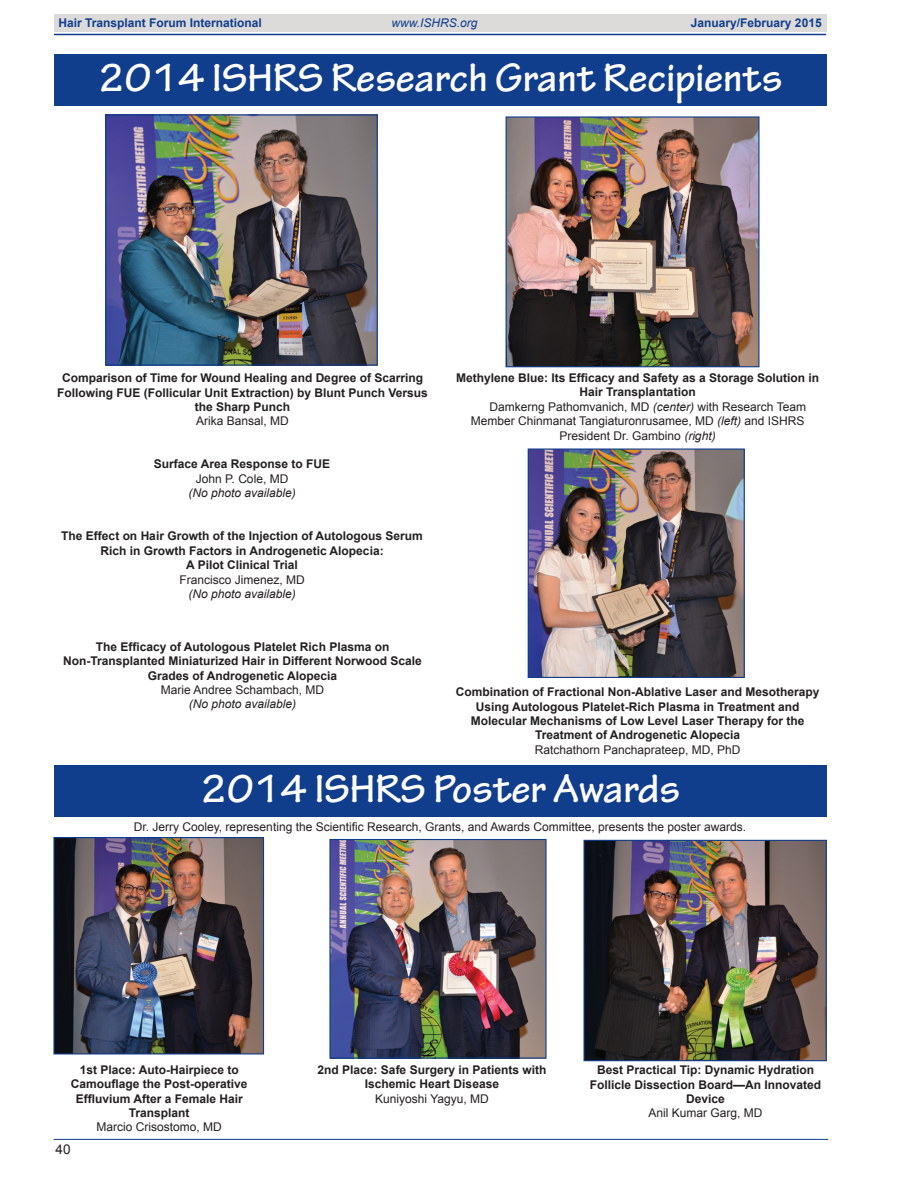
<style>
.page{position:relative;width:918px;height:1188px;background:#fff}
.page>*{position:absolute;margin:0;border:0;box-sizing:border-box;transform-origin:0 0}
.Body_first_para{font:700 42px "Tekton Pro";color:#fff}
.t1{font:13.5px "Arial";color:#231f20}
.Body_no_Indent{font:700 12px/14.4px "Arial";color:#231f20;text-align:center}
.Body_text{font:12px "Arial";color:#231f20}
.Body_no_Indent-2{font:12px "Arial";color:#231f20}
.Body_no_Indent-3{font:italic 12px "Arial";color:#231f20}
.t2{font:700 12px "Arial";color:#103d8c}
.t3{font:italic 12px "Arial";color:#103d8c}
.s1{font-style:italic}
</style>
<div class="page">
<div style="left:54px;top:14px;width:773px;height:18px;background:#dcdbda"></div>
<hr style="left:54px;top:34px;width:772px;height:1px;background:#103d8c">
<hr style="left:54px;top:1139px;width:774px;height:1px;background:#103d8c">
<div style="left:54px;top:54px;width:772px;height:51px;background:#103d8c"></div>
<img style="left:107px;top:116px;width:269px;height:248px">
<div style="left:105px;top:114px;width:273px;height:252px;border:1px solid #103d8c"></div>
<img style="left:530px;top:450px;width:213px;height:226px">
<div style="left:528px;top:448px;width:217px;height:230px;border:1px solid #103d8c"></div>
<img style="left:508px;top:118px;width:250px;height:247px">
<div style="left:506px;top:116px;width:254px;height:251px;border:1px solid #103d8c"></div>
<div style="left:54px;top:765px;width:772px;height:51px;background:#103d8c"></div>
<img style="left:55px;top:839px;width:207px;height:213px">
<div style="left:53px;top:837px;width:211px;height:217px;border:1px solid #103d8c"></div>
<img style="left:331px;top:841px;width:214px;height:216px">
<div style="left:329px;top:839px;width:218px;height:220px;border:1px solid #103d8c"></div>
<img style="left:586px;top:842px;width:239px;height:217px">
<div style="left:584px;top:840px;width:243px;height:221px;border:1px solid #103d8c"></div>
<p class="t2" style="left:58px;top:15px;width:205px">Hair Transplant Forum International</p>
<p class="t3" style="left:392px;top:15px;width:88px">www.ISHRS.org</p>
<p class="t2" style="left:691px;top:15px;width:132px">January/February 2015</p>
<p class="Body_first_para" style="left:98px;top:53px;width:686px">2014 ISHRS Research Grant Recipients</p>
<p class="Body_no_Indent" style="left:57px;top:371px;width:372px">Comparison of Time for Wound Healing and Degree of Scarring<br>Following FUE (Follicular Unit Extraction) by Blunt Punch Versus the Sharp Punch</p>
<p class="Body_no_Indent-2" style="left:196px;top:413px;width:94px">Arika Bansal, MD</p>
<p class="Body_no_Indent" style="left:154px;top:457px;width:178px">Surface Area Response to FUE</p>
<p class="Body_no_Indent-2" style="left:196px;top:471px;width:94px">John P. Cole, MD</p>
<p class="Body_no_Indent-3" style="left:188px;top:485px;width:109px">(No photo available)</p>
<p class="Body_no_Indent" style="left:61px;top:529px;width:363px">The Effect on Hair Growth of the Injection of Autologous Serum<br>Rich in Growth Factors in Androgenetic Alopecia:</p>
<p class="Body_no_Indent" style="left:186px;top:558px;width:113px">A Pilot Clinical Trial</p>
<p class="Body_no_Indent-2" style="left:179px;top:572px;width:127px">Francisco Jimenez, MD</p>
<p class="Body_no_Indent-3" style="left:188px;top:586px;width:109px">(No photo available)</p>
<p class="Body_no_Indent" style="left:96px;top:640px;width:295px">The Efficacy of Autologous Platelet Rich Plasma on</p>
<p class="Body_no_Indent" style="left:63px;top:654px;width:360px">Non-Transplanted Miniaturized Hair in Different Norwood Scale<br>Grades of Androgenetic Alopecia</p>
<p class="Body_no_Indent-2" style="left:161px;top:682px;width:165px">Marie Andree Schambach, MD</p>
<p class="Body_no_Indent-3" style="left:189px;top:696px;width:109px">(No photo available)</p>
<p class="Body_no_Indent" style="left:456px;top:371px;width:364px">Methylene Blue: Its Efficacy and Safety as a Storage Solution in<br>Hair Transplantation</p>
<p class="Body_text" style="left:489px;top:399px;width:318px">Damkerng Pathomvanich, MD <span class="s1">(center)</span> with Research Team</p>
<p class="Body_text" style="left:471px;top:413px;width:335px">Member Chinmanat Tangiaturonrusamee, MD <span class="s1">(left)</span> and ISHRS</p>
<p class="Body_text" style="left:560px;top:428px;width:158px">President Dr. Gambino <span class="s1">(right)</span></p>
<p class="Body_no_Indent" style="left:456px;top:685px;width:365px">Combination of Fractional Non-Ablative Laser and Mesotherapy Using Autologous Platelet-Rich Plasma in Treatment and Molecular Mechanisms of Low Level Laser Therapy for the Treatment of Androgenetic Alopecia</p>
<p class="Body_no_Indent-2" style="left:535px;top:742px;width:207px">Ratchathorn Panchaprateep, MD, PhD</p>
<p class="Body_first_para" style="left:200px;top:764px;width:481px">2014 ISHRS Poster Awards</p>
<p class="Body_text" style="left:134px;top:819px;width:614px">Dr. Jerry Cooley, representing the Scientific Research, Grants, and Awards Committee, presents the poster awards.</p>
<p class="Body_no_Indent" style="left:71px;top:1063px;width:178px">1st Place: Auto-Hairpiece to<br>Camouflage the Post-operative<br>Effluvium After a Female Hair<br>Transplant</p>
<p class="Body_no_Indent-2" style="left:97px;top:1119px;width:127px">Marcio Crisostomo, MD</p>
<p class="t1" style="left:56px;top:1140px;width:17px">40</p>
<p class="Body_no_Indent" style="left:318px;top:1063px;width:230px">2nd Place: Safe Surgery in Patients with<br>Ischemic Heart Disease</p>
<p class="Body_no_Indent-2" style="left:375px;top:1090px;width:115px">Kuniyoshi Yagyu, MD</p>
<p class="Body_no_Indent" style="left:590px;top:1063px;width:233px">Best Practical Tip: Dynamic Hydration<br>Follicle Dissection Board—An Innovated<br>Device</p>
<p class="Body_no_Indent-2" style="left:649px;top:1105px;width:116px">Anil Kumar Garg, MD</p>
</div>
